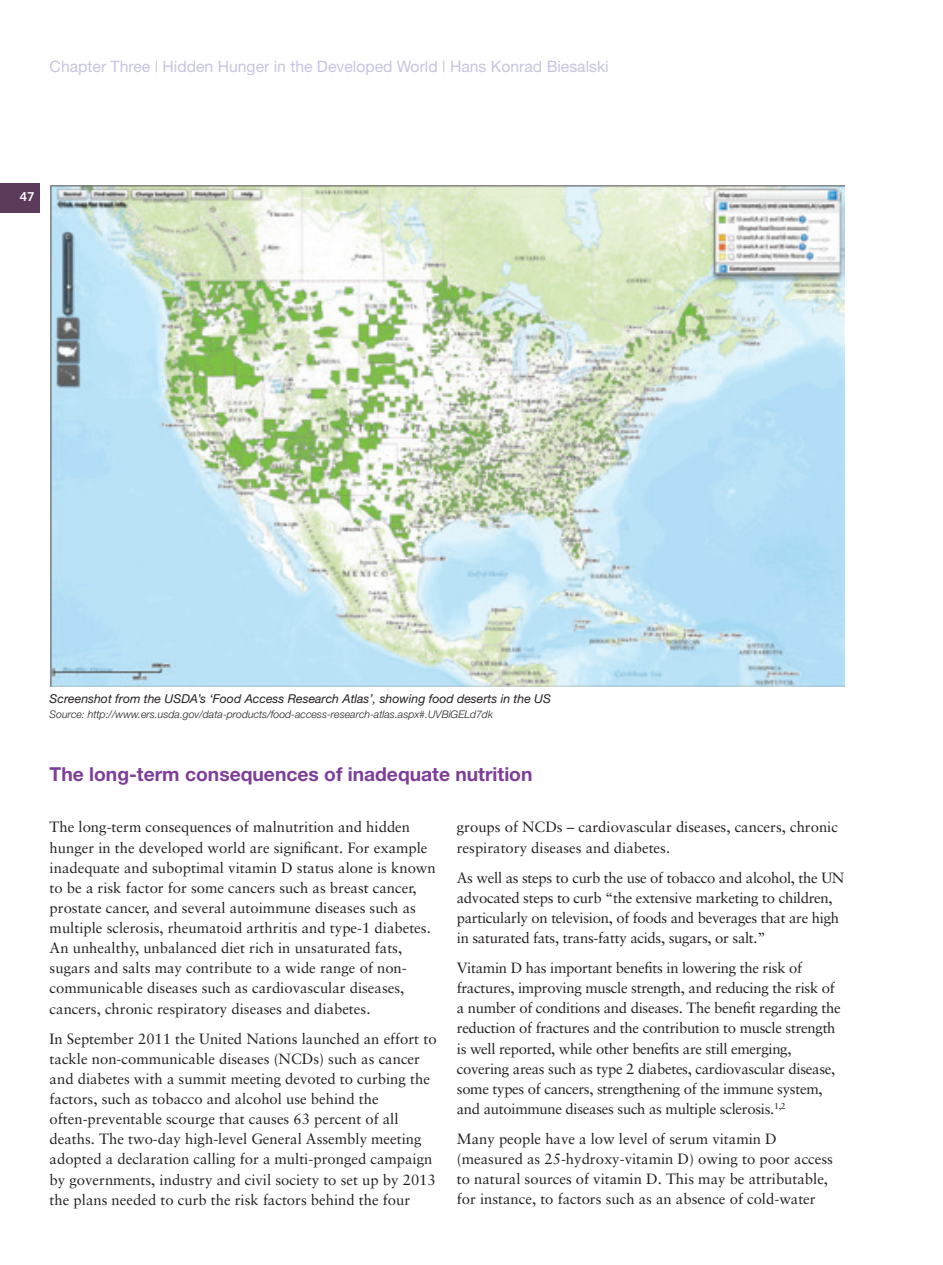
<style>
.page{position:relative;width:943px;height:1265px;background:#fff}
.page>*{position:absolute;margin:0;border:0;box-sizing:border-box;transform-origin:0 0}
.Text_bold_1{font:700 19.25px "Helvetica Neue";color:#7e3e98}
.Chapter_details_page{font:15.75px "Helvetica Neue";color:#c6c4e1}
.Text{font:14.88px/20.1px "Sabon";color:#231f20}
.Text-2{font:14.88px/20.1px "Sabon";letter-spacing:-.02em;color:#231f20}
.Picture_captions{font:italic 12.25px "Helvetica Neue";color:#231f20}
.t1{font:12.25px "Trade Gothic Bold Two";color:#fff}
.Picture_caption-_cre{font:italic 300 10.5px "Helvetica Neue";color:#231f20}
</style>
<div class="page">
<div style="left:0;top:184px;width:40px;height:29px;background:#5b3a5a"></div>
<img style="left:50px;top:185px;width:794px;height:501px">
<p class="Chapter_details_page" style="left:50px;top:57px;width:560px">Chapter Three | Hidden Hunger in the Developed World | Hans Konrad Biesalski</p>
<p class="t1" style="left:20px;top:189px;width:16px">47</p>
<p class="Picture_captions" style="left:50px;top:691px;width:503px">Screenshot from the USDA’s ‘Food Access Research Atlas’, showing food deserts in the US</p>
<p class="Picture_caption-_cre" style="left:50px;top:708px;width:445px">Source: http://www.ers.usda.gov/data-products/food-access-research-atlas.aspx#.UVBiGELd7dk</p>
<p class="Text_bold_1" style="left:50px;top:762px;width:484px">The long-term consequences of inadequate nutrition</p>
<p class="Text" style="left:50px;top:817px;width:388px">The long-term consequences of malnutrition and hidden hunger in the developed world are significant. For example inadequate and suboptimal vitamin D status alone is known to be a risk factor for some cancers such as breast cancer, prostate cancer, and several autoimmune diseases such as multiple sclerosis, rheumatoid arthritis and type-1 diabetes.<br>An unhealthy, unbalanced diet rich in unsaturated fats, sugars and salts may contribute to a wide range of non&shy;communicable diseases such as cardiovascular diseases, cancers, chronic respiratory diseases and diabetes.</p>
<p class="Text" style="left:50px;top:1028px;width:388px">In September 2011 the United Nations launched an effort to tackle non-communicable diseases (NCDs) such as cancer and diabetes with a summit meeting devoted to curbing the factors, such as tobacco and alcohol use behind the often-preventable scourge that causes 63 percent of all deaths. The two-day high-level General Assembly meeting adopted a declaration calling for a multi-pronged campaign by governments, industry and civil society to set up by 2013 the plans needed to curb the risk factors behind the four</p>
<p class="Text" style="left:457px;top:817px;width:383px">groups of NCDs – cardiovascular diseases, cancers, chronic respiratory diseases and diabetes.</p>
<p class="Text-2" style="left:457px;top:867px;width:389px">As well as steps to curb the use of tobacco and alcohol, the UN advocated steps to curb “the extensive marketing to children, particularly on television, of foods and beverages that are high in saturated fats, trans-fatty acids, sugars, or salt.”</p>
<p class="Text-2" style="left:457px;top:958px;width:385px">Vitamin D has important benefits in lowering the risk of fractures, improving muscle strength, and reducing the risk of a number of conditions and diseases. The benefit regarding the reduction of fractures and the contribution to muscle strength is well reported, while other benefits are still emerging, covering areas such as type 2 diabetes, cardiovascular disease, some types of cancers, strengthening of the immune system, and autoimmune diseases such as multiple sclerosis.<sup>1,2</sup></p>
<p class="Text" style="left:457px;top:1129px;width:378px">Many people have a low level of serum vitamin D (measured as 25-hydroxy-vitamin D) owing to poor access to natural sources of vitamin D. This may be attributable, for instance, to factors such as an absence of cold-water</p>
</div>
